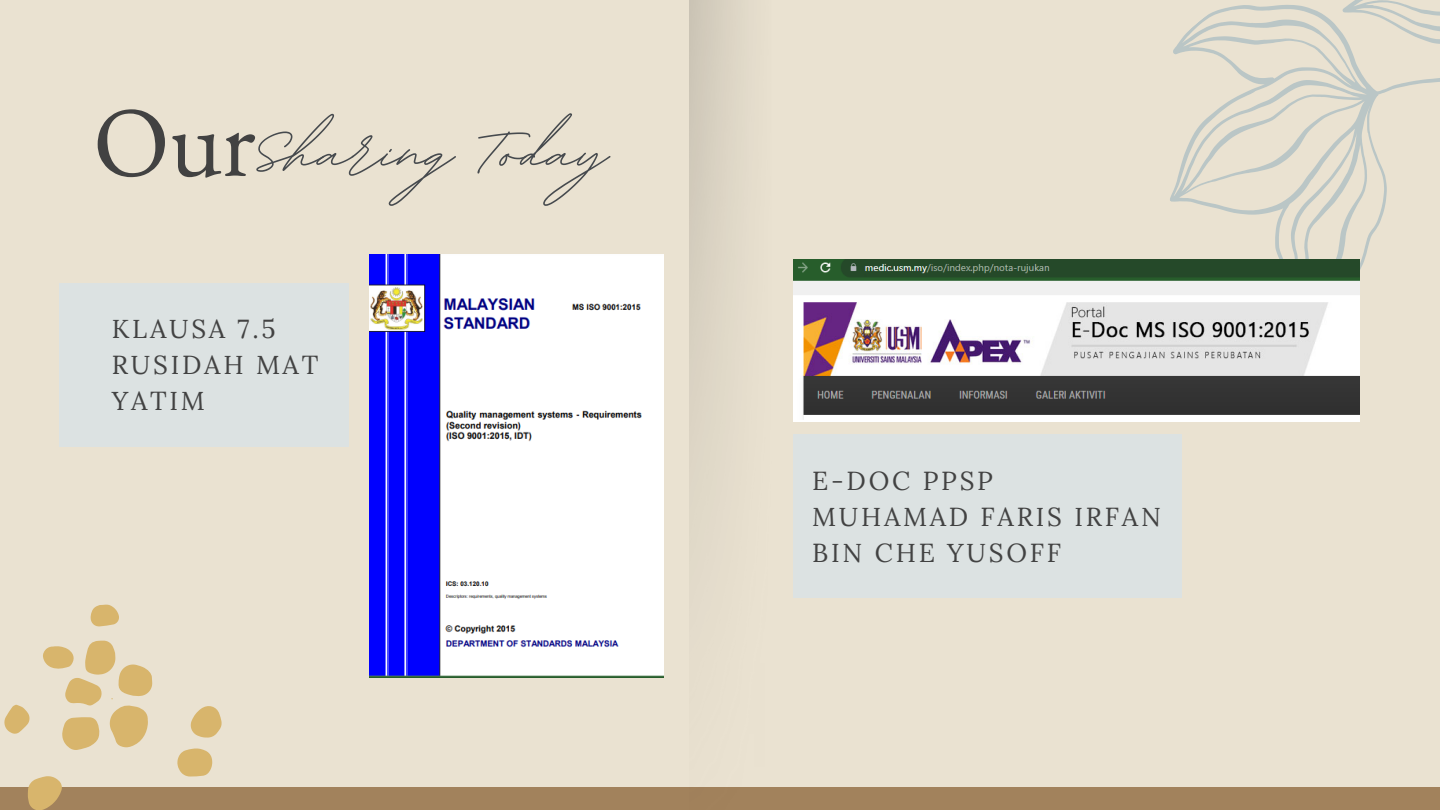
<style>
.page{position:relative;width:1440px;height:810px;background:#a2825c}
.page>*{position:absolute;margin:0;border:0;box-sizing:border-box;transform-origin:0 0}
.t1{font:700 100px "BD Script";color:#464a4e}
.t2{font:100px "EB Garamond";color:#424242}
.t3{font:26px/36px "Lora";letter-spacing:.105em;color:#424242}
</style>
<div class="page">
<div style="left:0;top:0;width:1440px;height:787px;background:#eae2d1"></div>
<div style="left:60px;top:284px;width:289px;height:163px;background:#dce2e2"></div>
<img style="left:369px;top:254px;width:294px;height:423px">
<div style="left:794px;top:434px;width:388px;height:164px;background:#dce2e2"></div>
<svg style="left:1094px;top:0;width:346px;height:340px"></svg>
<img style="left:794px;top:260px;width:565px;height:161px">
<svg style="left:43px;top:604px;width:110px;height:146px"></svg>
<svg style="left:177px;top:706px;width:45px;height:71px"></svg>
<svg style="left:28px;top:776px;width:34px;height:34px"></svg>
<svg style="left:4px;top:704px;width:26px;height:30px"></svg>
<p class="t2" style="left:93px;top:75px;width:164px">Our</p>
<p class="t1" style="left:254px;top:86px;width:356px">Sharing Today</p>
<p class="t3" style="left:112px;top:311px;width:165px">KLAUSA 7.5</p>
<p class="t3" style="left:112px;top:347px;width:208px">RUSIDAH MAT<br>YATIM</p>
<p class="t3" style="left:812px;top:463px;width:182px">E-DOC PPSP</p>
<p class="t3" style="left:812px;top:499px;width:350px">MUHAMAD FARIS IRFAN<br>BIN CHE YUSOFF</p>
</div>
